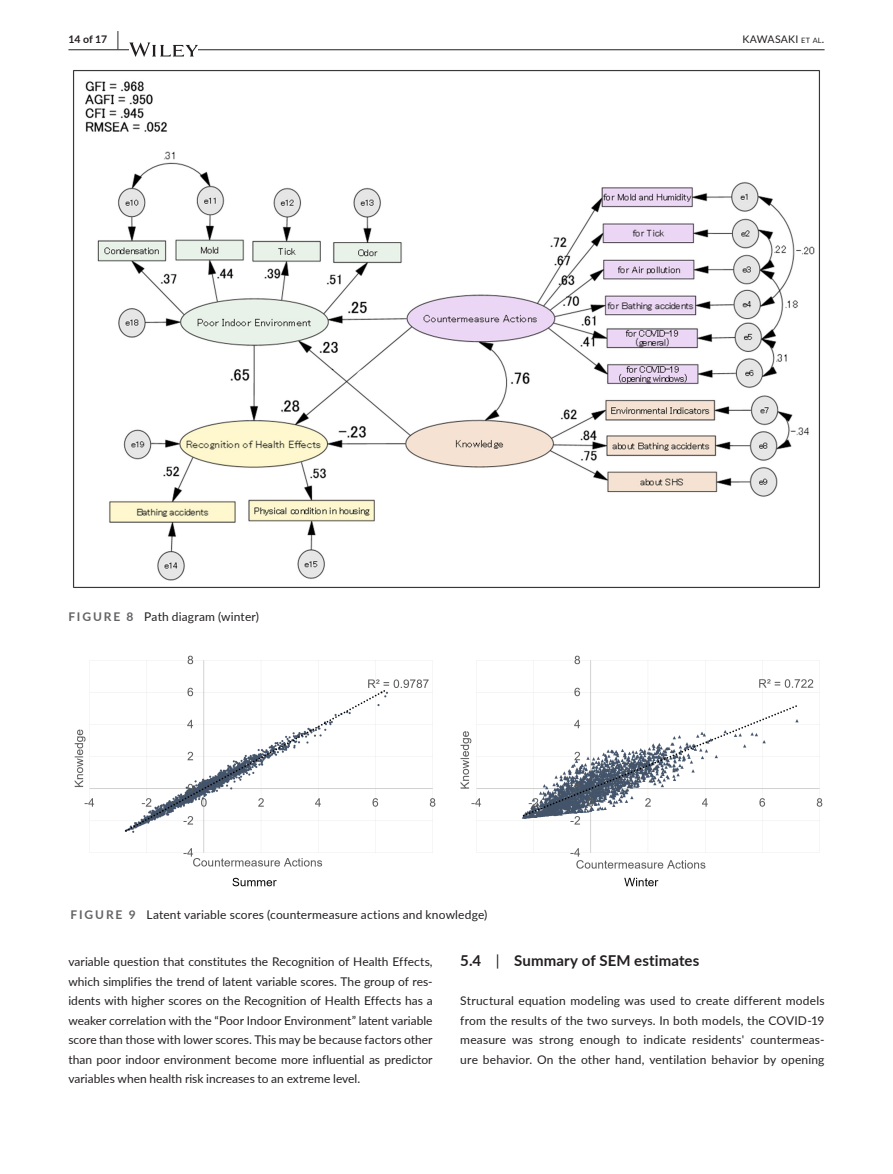
<style>
.page{position:relative;width:893px;height:1174px;background:#fff}
.page>*{position:absolute;margin:0;border:0;box-sizing:border-box;transform-origin:0 0}
.t1{font:700 15px "Lato";letter-spacing:.01em;color:#231f20}
.t2{font:12px/19.5px "Lato";letter-spacing:.01em;color:#231f20;text-align:justify}
.t3{font:10.5px "Lato";letter-spacing:.025em;color:#231f20}
.t4{font:700 10.5px "Lato";color:#231f20}
.s1{font-size:19.5px}
.s2{font-size:7.35px}
.s3{font-weight:700;color:#636366}
.s4{font-weight:400}
</style>
<div class="page">
<hr style="left:68px;top:49px;width:756px;height:1px;background:#231f20">
<svg style="left:129px;top:42px;width:69px;height:15px"></svg>
<img style="left:73px;top:70px;width:747px;height:518px">
<img style="left:74px;top:656px;width:749px;height:231px">
<p class="t4" style="left:68px;top:31px;width:52px">14 of 17 <span class="s1">|</span></p>
<p class="t3" style="left:742px;top:31px;width:84px">KAWASAKI <span class="s2">et al</span>.</p>
<p class="t2" style="left:68px;top:606px;width:192px"><span class="s3">FIGURE 8</span> Path diagram (winter)</p>
<p class="t2" style="left:71px;top:904px;width:418px"><span class="s3">FIGURE 9</span> Latent variable scores (countermeasure actions and knowledge)</p>
<p class="t2" style="left:68px;top:951px;width:366px">variable question that constitutes the Recognition of Health Effects, which simplifies the trend of latent variable scores. The group of res&shy;idents with higher scores on the Recognition of Health Effects has a weaker correlation with the “Poor Indoor Environment” latent variable score than those with lower scores. This may be because factors other than poor indoor environment become more influential as predictor variables when health risk increases to an extreme level.</p>
<p class="t1" style="left:460px;top:950px;width:240px">5.4 <span class="s4">|</span> Summary of SEM estimates</p>
<p class="t2" style="left:460px;top:990px;width:366px">Structural equation modeling was used to create different models from the results of the two surveys. In both models, the COVID-19 measure was strong enough to indicate residents' countermeas&shy;ure behavior. On the other hand, ventilation behavior by opening</p>
</div>
